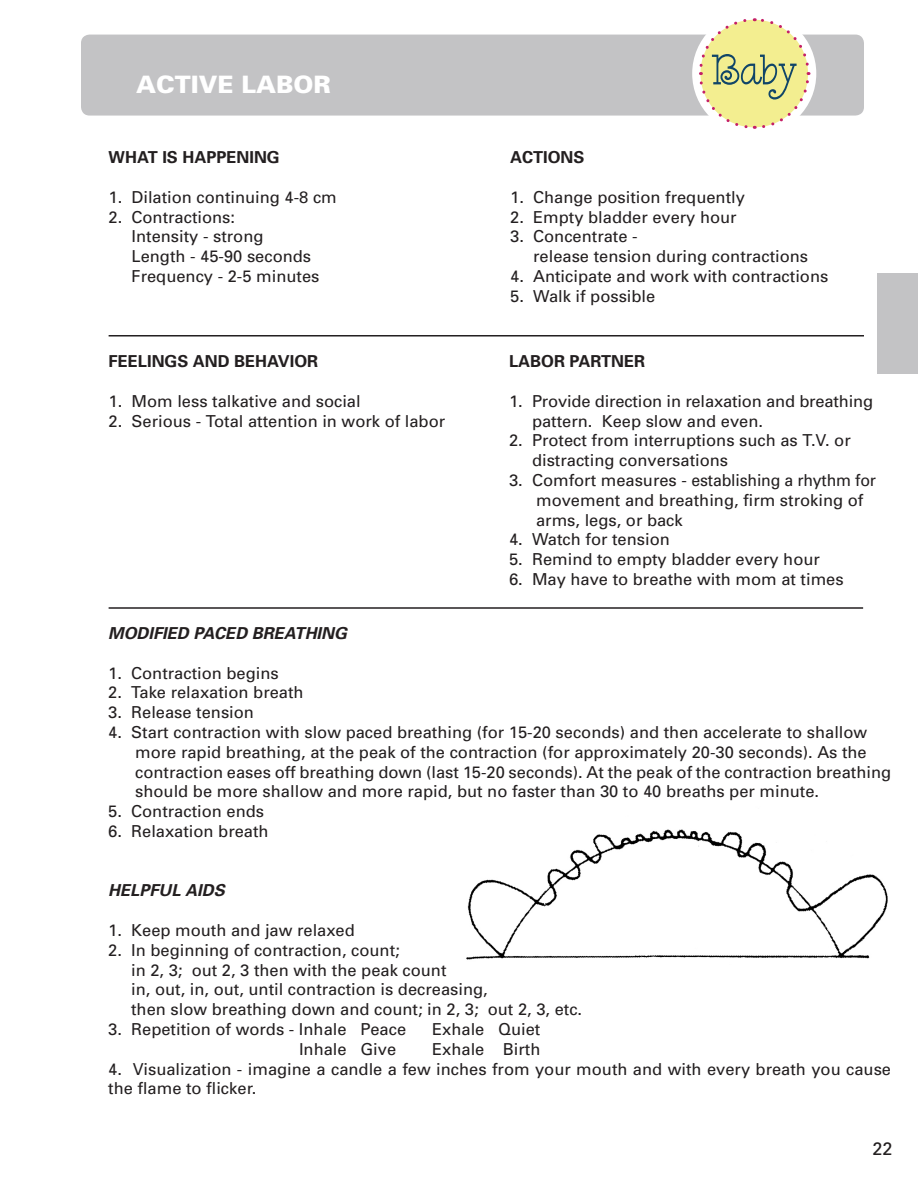
<style>
.page{position:relative;width:918px;height:1188px;background:#fff}
.page>*{position:absolute;margin:0;border:0;box-sizing:border-box;transform-origin:0 0}
.t1{font:900 24px "Univers";color:#fff}
.t2{font:18px "Univers";color:#231f20}
.t3{font:16.5px/19.8px "Univers";color:#231f20}
.t4{font:700 16.5px "Univers";color:#231f20}
.t5{font:italic 700 16.5px "Univers";color:#231f20}
</style>
<div class="page">
<div style="left:81px;top:35px;width:783px;height:81px;background:#c3c3c5;border-radius:9px"></div>
<div style="left:692px;top:11px;width:124px;height:125px;border:8px solid #fff;border-radius:50%"></div>
<svg style="left:697px;top:17px;width:114px;height:113px"></svg>
<div style="left:877px;top:273px;width:41px;height:101px;background:#c3c3c5"></div>
<hr style="left:109px;top:335px;width:755px;height:2px;background:#231f20">
<img style="left:466px;top:829px;width:422px;height:131px">
<hr style="left:109px;top:607px;width:754px;height:2px;background:#231f20">
<p class="t1" style="left:136px;top:70px;width:196px">ACTIVE LABOR</p>
<p class="t4" style="left:109px;top:147px;width:173px">WHAT IS HAPPENING</p>
<p class="t3" style="left:109px;top:187px;width:230px">1. Dilation continuing 4-8 cm</p>
<p class="t3" style="left:109px;top:207px;width:128px">2. Contractions:</p>
<p class="t3" style="left:132px;top:226px;width:133px">Intensity - strong</p>
<p class="t3" style="left:132px;top:246px;width:181px">Length - 45-90 seconds</p>
<p class="t3" style="left:132px;top:266px;width:189px">Frequency - 2-5 minutes</p>
<p class="t4" style="left:109px;top:351px;width:211px">FEELINGS AND BEHAVIOR</p>
<p class="t3" style="left:109px;top:391px;width:254px">1. Mom less talkative and social</p>
<p class="t3" style="left:109px;top:411px;width:338px">2. Serious - Total attention in work of labor</p>
<p class="t4" style="left:510px;top:147px;width:76px">ACTIONS</p>
<p class="t3" style="left:510px;top:187px;width:236px">1. Change position frequently</p>
<p class="t3" style="left:510px;top:207px;width:228px">2. Empty bladder every hour</p>
<p class="t3" style="left:510px;top:226px;width:129px">3. Concentrate -</p>
<p class="t3" style="left:533px;top:246px;width:277px">release tension during contractions</p>
<p class="t3" style="left:510px;top:266px;width:320px">4. Anticipate and work with contractions</p>
<p class="t3" style="left:510px;top:286px;width:147px">5. Walk if possible</p>
<p class="t4" style="left:509px;top:351px;width:138px">LABOR PARTNER</p>
<p class="t3" style="left:509px;top:391px;width:366px">1. Provide direction in relaxation and breathing</p>
<p class="t3" style="left:532px;top:411px;width:233px">pattern. Keep slow and even.</p>
<p class="t3" style="left:509px;top:430px;width:343px">2. Protect from interruptions such as T.V. or</p>
<p class="t3" style="left:532px;top:450px;width:198px">distracting conversations</p>
<p class="t3" style="left:536px;top:470px;width:341px;text-indent:-27px">3. Comfort measures - establishing a rhythm for movement and breathing, firm stroking of arms, legs, or back</p>
<p class="t3" style="left:509px;top:529px;width:162px">4. Watch for tension</p>
<p class="t3" style="left:509px;top:549px;width:312px">5. Remind to empty bladder every hour</p>
<p class="t3" style="left:509px;top:569px;width:336px">6. May have to breathe with mom at times</p>
<p class="t5" style="left:108px;top:623px;width:240px">MODIFIED PACED BREATHING</p>
<p class="t3" style="left:108px;top:663px;width:172px">1. Contraction begins</p>
<p class="t3" style="left:108px;top:682px;width:197px">2. Take relaxation breath</p>
<p class="t3" style="left:108px;top:702px;width:147px">3. Release tension</p>
<p class="t3" style="left:108px;top:722px;width:761px">4. Start contraction with slow paced breathing (for 15-20 seconds) and then accelerate to shallow</p>
<p class="t3" style="left:135px;top:742px;width:733px">more rapid breathing, at the peak of the contraction (for approximately 20-30 seconds). As the</p>
<p class="t3" style="left:135px;top:762px;width:757px">contraction eases off breathing down (last 15-20 seconds). At the peak of the contraction breathing</p>
<p class="t3" style="left:135px;top:781px;width:685px">should be more shallow and more rapid, but no faster than 30 to 40 breaths per minute.</p>
<p class="t3" style="left:108px;top:801px;width:157px">5. Contraction ends</p>
<p class="t3" style="left:108px;top:821px;width:162px">6. Relaxation breath</p>
<p class="t5" style="left:108px;top:880px;width:118px">HELPFUL AIDS</p>
<p class="t3" style="left:108px;top:920px;width:248px">1. Keep mouth and jaw relaxed</p>
<p class="t3" style="left:108px;top:940px;width:293px">2. In beginning of contraction, count;</p>
<p class="t3" style="left:131px;top:960px;width:317px">in 2, 3; out 2, 3 then with the peak count</p>
<p class="t3" style="left:131px;top:979px;width:358px">in, out, in, out, until contraction is decreasing,</p>
<p class="t3" style="left:131px;top:999px;width:453px">then slow breathing down and count; in 2, 3; out 2, 3, etc.</p>
<p class="t3" style="left:108px;top:1019px;width:299px">3. Repetition of words - Inhale Peace</p>
<p class="t3" style="left:432px;top:1019px;width:110px">Exhale Quiet</p>
<p class="t3" style="left:299px;top:1039px;width:99px">Inhale Give</p>
<p class="t3" style="left:432px;top:1039px;width:110px">Exhale Birth</p>
<p class="t3" style="left:108px;top:1059px;width:784px">4. Visualization - imagine a candle a few inches from your mouth and with every breath you cause the flame to flicker.</p>
<p class="t2" style="left:873px;top:1137px;width:22px">22</p>
</div>
